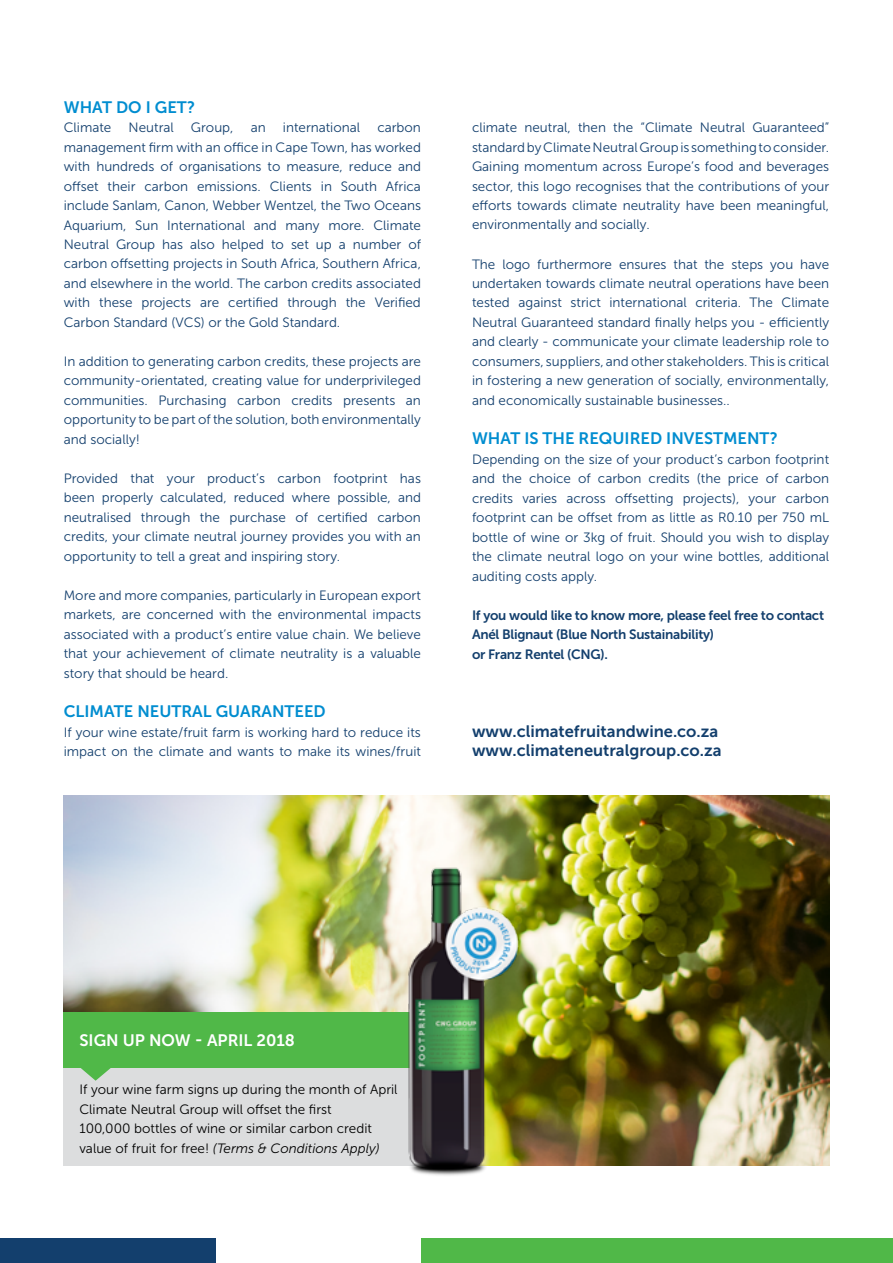
<style>
.page{position:relative;width:893px;height:1263px;background:#fff}
.page>*{position:absolute;margin:0;border:0;box-sizing:border-box;transform-origin:0 0}
.t1{font:16.5px "Museo Sans 700";color:#008dd0}
.t2{font:16.5px/19.5px "Museo Sans 700";color:#133f6d}
.t3{font:16.5px "Museo Sans 700";color:#fff}
.t4{font:13.5px/19.5px "Museo Sans 300";color:#133f6d;text-align:justify}
.t5{font:13.5px/19.5px "Museo Sans 300";color:#000}
.t6{font:13.5px/19.5px "Museo Sans 700";letter-spacing:-.02em;color:#133f6d}
.s1{font-style:italic}
</style>
<div class="page">
<img style="left:64px;top:795px;width:765px;height:371px">
<div style="left:64px;top:1012px;width:357px;height:56px;background:#50b848"></div>
<div style="left:64px;top:1068px;width:357px;height:98px;background:#dcddde"></div>
<svg style="left:81px;top:1068px;width:30px;height:13px"></svg>
<div style="left:421px;top:1238px;width:472px;height:25px;background:#50b848"></div>
<div style="left:0;top:1238px;width:217px;height:25px;background:#133f6d"></div>
<img style="left:361px;top:846px;width:172px;height:330px">
<p class="t1" style="left:64px;top:98px;width:133px">What do I get?</p>
<p class="t4" style="left:64px;top:118px;width:49px">Climate</p>
<p class="t4" style="left:129px;top:118px;width:47px">Neutral</p>
<p class="t4" style="left:191px;top:118px;width:44px">Group,</p>
<p class="t4" style="left:251px;top:118px;width:17px">an</p>
<p class="t4" style="left:283px;top:118px;width:79px">international</p>
<p class="t4" style="left:64px;top:118px;width:359px;text-indent:314px">carbon management firm with an office in Cape Town, has worked with hundreds of organisations to measure, reduce and offset their carbon emissions. Clients in South Africa include Sanlam, Canon, Webber Wentzel, the Two Oceans Aquarium, Sun International and many more. Climate Neutral Group has also helped to set up a number of carbon offsetting projects in South Africa, Southern Africa, and elsewhere in the world. The carbon credits associated with these projects are certified through the Verified Carbon Standard (VCS) or the Gold Standard.</p>
<p class="t4" style="left:64px;top:352px;width:359px">In addition to generating carbon credits, these projects are community-orientated, creating value for underprivileged communities. Purchasing carbon credits presents an opportunity to be part of the solution, both environmentally and socially!</p>
<p class="t4" style="left:64px;top:469px;width:359px">Provided that your product’s carbon footprint has been properly calculated, reduced where possible, and neutralised through the purchase of certified carbon credits, your climate neutral journey provides you with an opportunity to tell a great and inspiring story.</p>
<p class="t4" style="left:64px;top:586px;width:359px">More and more companies, particularly in European export markets, are concerned with the environmental impacts associated with a product’s entire value chain. We believe that your achievement of climate neutrality is a valuable story that should be heard.</p>
<p class="t1" style="left:64px;top:702px;width:263px">Cli mate N eutral Guaranteed</p>
<p class="t4" style="left:64px;top:722px;width:359px">If your wine estate/fruit farm is working hard to reduce its impact on the climate and wants to make its wines/fruit</p>
<p class="t4" style="left:472px;top:118px;width:359px">climate neutral, then the “Climate Neutral Guaranteed” standard by Climate Neutral Group is something to consider.<br>Gaining momentum across Europe’s food and beverages sector, this logo recognises that the contributions of your efforts towards climate neutrality have been meaningful, environmentally and socially.</p>
<p class="t4" style="left:472px;top:254px;width:359px">The logo furthermore ensures that the steps you have undertaken towards climate neutral operations have been tested against strict international criteria. The Climate Neutral Guaranteed standard finally helps you - efficiently and clearly - communicate your climate leadership role to consumers, suppliers, and other stakeholders. This is critical in fostering a new generation of socially, environmentally, and economically sustainable businesses..</p>
<p class="t1" style="left:472px;top:429px;width:307px">What is th e requi red i nvestment?</p>
<p class="t4" style="left:472px;top:449px;width:359px">Depending on the size of your product’s carbon footprint and the choice of carbon credits (the price of carbon credits varies across offsetting projects), your carbon footprint can be offset from as little as R0.10 per 750 mL bottle of wine or 3kg of fruit. Should you wish to display the climate neutral logo on your wine bottles, additional auditing costs apply.</p>
<p class="t6" style="left:472px;top:605px;width:354px">If you would like to know more, please feel free to contact<br>Anél Blignaut (Blue North Sustainability)<br>or Franz Rentel (CN G).</p>
<p class="t2" style="left:472px;top:721px;width:251px">www.climatefruitandwine.co.za www.climateneutralgroup.co.za</p>
<p class="t3" style="left:79px;top:1031px;width:84px">SIGN UP NOW</p>
<p class="t3" style="left:195px;top:1031px;width:24px">- APR</p>
<p class="t3" style="left:239px;top:1031px;width:58px">IL 2018</p>
<p class="t5" style="left:79px;top:1080px;width:320px">If your wine farm signs up during the month of April Climate Neutral Group will offset the first<br>100,000 bottles of wine or similar carbon credit value of fruit for free! <span class="s1">(Terms &amp; Conditions Apply)</span></p>
</div>
